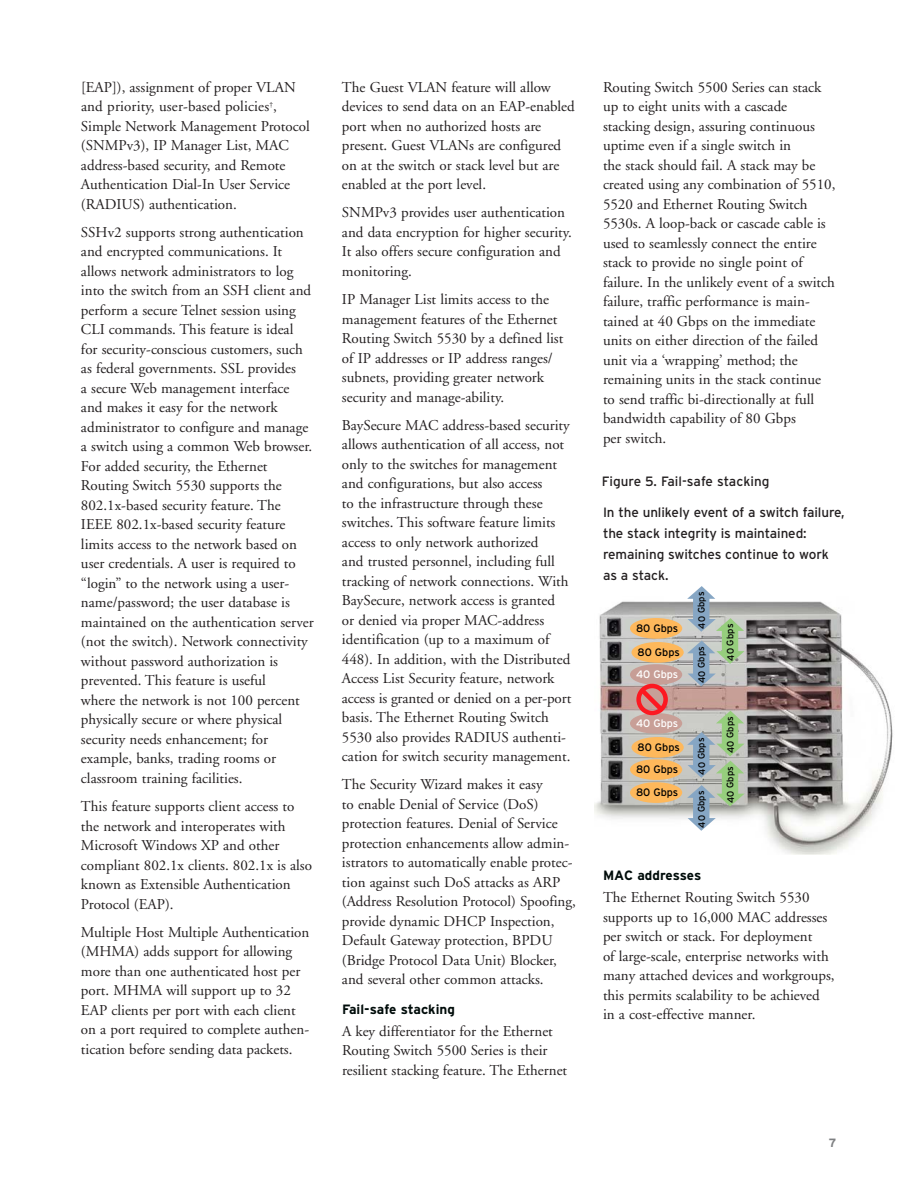
<style>
.page{position:relative;width:918px;height:1188px;background:#fff}
.page>*{position:absolute;margin:0;border:0;box-sizing:border-box;transform-origin:0 0}
.t1{font:15px/19.5px "Adobe Garamond";color:#231f20}
.t2{font:13.5px/21px "Interstate";letter-spacing:-.005em;color:#231f20}
.t3{font:700 13.5px "Interstate";color:#000c0a}
.t4{font:700 12px "Interstate";color:#7e8082}
.t5{font:10.8px/22.6px "Interstate";color:#000}
.t6{font:10.8px "Interstate";color:#fff}
.t7{font:9.45px "Interstate";color:#000}
</style>
<div class="page">
<img style="left:595px;top:601px;width:298px;height:254px">
<div style="left:630px;top:618px;width:52px;height:21px;background:#feb85b;border-radius:50%"></div>
<div style="left:632px;top:642px;width:52px;height:21px;background:#feb85b;border-radius:50%"></div>
<div style="left:630px;top:664px;width:52px;height:21px;background:#c79e96;border-radius:50%"></div>
<div style="left:630px;top:713px;width:52px;height:21px;background:#c89f97;border-radius:50%"></div>
<div style="left:632px;top:737px;width:52px;height:21px;background:#feb85b;border-radius:50%"></div>
<div style="left:630px;top:759px;width:52px;height:21px;background:#feb85b;border-radius:50%"></div>
<div style="left:630px;top:782px;width:52px;height:21px;background:#feb85b;border-radius:50%"></div>
<svg style="left:687px;top:586px;width:58px;height:100px;background:#b4c2be"></svg>
<svg style="left:687px;top:711px;width:58px;height:120px;background:#b2c4b7"></svg>
<svg style="left:636px;top:684px;width:32px;height:31px"></svg>
<p class="t1" style="left:81px;top:79px;width:230px">[EAP]), assignment of proper VLAN and priority, user-based policies<sup>†</sup>, Simple Network Management Protocol (SNMPv3), IP Manager List, MAC address-based security, and Remote Authentication Dial-In User Service (RADIUS) authentication.</p>
<p class="t1" style="left:81px;top:224px;width:234px">SSHv2 supports strong authentication and encrypted communications. It allows network administrators to log into the switch from an SSH client and perform a secure Telnet session using CLI commands. This feature is ideal<br>for security-conscious customers, such as federal governments. SSL provides<br>a secure Web management interface and makes it easy for the network administrator to configure and manage a switch using a common Web browser.<br>For added security, the Ethernet Routing Switch 5530 supports the 802.1x-based security feature. The IEEE 802.1x-based security feature limits access to the network based on user credentials. A user is required to “login” to the network using a user&shy;name/password; the user database is maintained on the authentication server (not the switch). Network connectivity without password authorization is prevented. This feature is useful<br>where the network is not 100 percent physically secure or where physical security needs enhancement; for example, banks, trading rooms or classroom training facilities.</p>
<p class="t1" style="left:81px;top:798px;width:233px">This feature supports client access to the network and interoperates with Microsoft Windows XP and other compliant 802.1x clients. 802.1x is also known as Extensible Authentication Protocol (EAP).</p>
<p class="t1" style="left:81px;top:924px;width:230px">Multiple Host Multiple Authentication (MHMA) adds support for allowing more than one authenticated host per port. MHMA will support up to 32<br>EAP clients per port with each client on a port required to complete authen&shy;tication before sending data packets.</p>
<p class="t1" style="left:342px;top:79px;width:234px">The Guest VLAN feature will allow devices to send data on an EAP-enabled port when no authorized hosts are present. Guest VLANs are configured on at the switch or stack level but are enabled at the port level.</p>
<p class="t1" style="left:342px;top:204px;width:231px">SNMPv3 provides user authentication and data encryption for higher security.<br>It also offers secure configuration and monitoring.</p>
<p class="t1" style="left:342px;top:291px;width:223px">IP Manager List limits access to the management features of the Ethernet Routing Switch 5530 by a defined list of IP addresses or IP address ranges/ subnets, providing greater network security and manage-ability.</p>
<p class="t1" style="left:342px;top:417px;width:231px">BaySecure MAC address-based security allows authentication of all access, not only to the switches for management and configurations, but also access<br>to the infrastructure through these switches. This software feature limits access to only network authorized<br>and trusted personnel, including full tracking of network connections. With BaySecure, network access is granted<br>or denied via proper MAC-address identification (up to a maximum of 448). In addition, with the Distributed Access List Security feature, network access is granted or denied on a per-port basis. The Ethernet Routing Switch 5530 also provides RADIUS authenti&shy;cation for switch security management.</p>
<p class="t1" style="left:342px;top:776px;width:235px">The Security Wizard makes it easy<br>to enable Denial of Service (DoS) protection features. Denial of Service protection enhancements allow admin&shy;istrators to automatically enable protec&shy;tion against such DoS attacks as ARP (Address Resolution Protocol) Spoofing, provide dynamic DHCP Inspection, Default Gateway protection, BPDU (Bridge Protocol Data Unit) Blocker, and several other common attacks.</p>
<p class="t3" style="left:342px;top:1004px;width:114px">Fail-safe stacking</p>
<p class="t1" style="left:342px;top:1023px;width:227px">A key differentiator for the Ethernet<br>Routing Switch 5500 Series is their resilient stacking feature. The Ethernet</p>
<p class="t1" style="left:603px;top:79px;width:234px">Routing Switch 5500 Series can stack up to eight units with a cascade stacking design, assuring continuous uptime even if a single switch in<br>the stack should fail. A stack may be created using any combination of 5510, 5520 and Ethernet Routing Switch 5530s. A loop-back or cascade cable is used to seamlessly connect the entire stack to provide no single point of failure. In the unlikely event of a switch failure, traffic performance is main&shy;tained at 40 Gbps on the immediate units on either direction of the failed unit via a ‘wrapping’ method; the remaining units in the stack continue to send traffic bi-directionally at full bandwidth capability of 80 Gbps<br>per switch.</p>
<p class="t2" style="left:602px;top:472px;width:169px">Figure 5. Fail-safe stacking</p>
<p class="t2" style="left:603px;top:503px;width:243px">In the unlikely event of a switch failure, the stack integrity is maintained: remaining switches continue to work as a stack.</p>
<p class="t5" style="left:636px;top:618px;width:44px">80 Gbps</p>
<p class="t5" style="left:638px;top:642px;width:44px">80 Gbps</p>
<p class="t6" style="left:636px;top:670px;width:44px">40 Gbps</p>
<p class="t6" style="left:636px;top:719px;width:44px">40 Gbps</p>
<p class="t5" style="left:636px;top:737px;width:45px">80 Gbps<br>80 Gbps<br>80 Gbps</p>
<p class="t7" style="left:699px;top:629px;width:38px;rotate:-92deg">40 Gbps</p>
<p class="t7" style="left:699px;top:683px;width:38px;rotate:-92deg">40 Gbps</p>
<p class="t7" style="left:699px;top:775px;width:38px;rotate:-92deg">40 Gbps</p>
<p class="t7" style="left:699px;top:828px;width:38px;rotate:-92deg">40 Gbps</p>
<p class="t7" style="left:727px;top:661px;width:38px;rotate:-92deg">40 Gbps</p>
<p class="t7" style="left:727px;top:753px;width:38px;rotate:-92deg">40 Gbps</p>
<p class="t7" style="left:727px;top:803px;width:38px;rotate:-92deg">40 Gbps</p>
<p class="t3" style="left:603px;top:871px;width:100px">MAC addresses</p>
<p class="t1" style="left:603px;top:889px;width:233px">The Ethernet Routing Switch 5530 supports up to 16,000 MAC addresses per switch or stack. For deployment<br>of large-scale, enterprise networks with many attached devices and workgroups, this permits scalability to be achieved in a cost-effective manner.</p>
<p class="t4" style="left:829px;top:1139px;width:9px">7</p>
</div>
